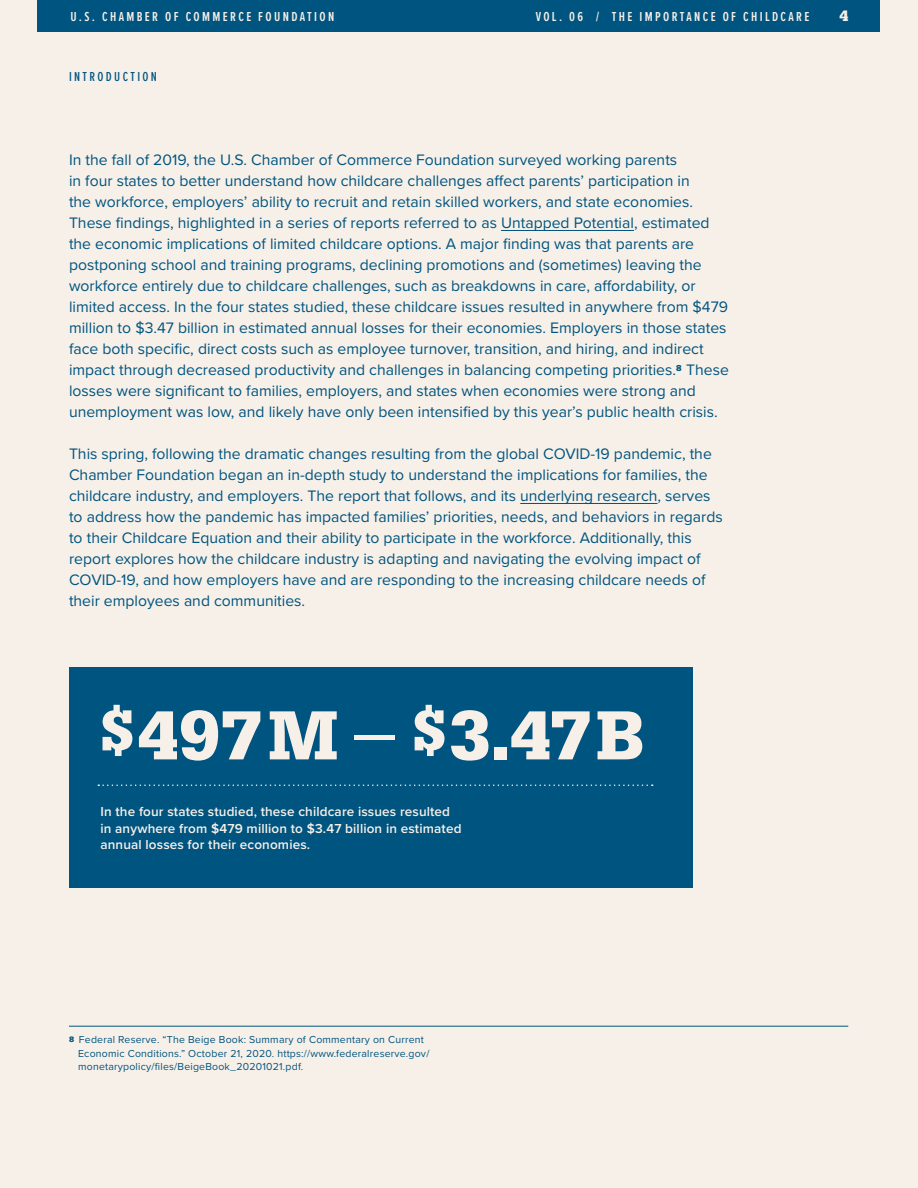
<style>
.page{position:relative;width:918px;height:1188px;background:#f7f0e8}
.page>*{position:absolute;margin:0;border:0;box-sizing:border-box;transform-origin:0 0}
.t1{font:700 72px "Serifa";letter-spacing:.02em;color:#f7f0e8}
.Body_Copy{font:15.75px/21px "Proxima Nova";color:#005480}
.t2{font:700 15.75px "Serifa";color:#f7f0e8}
.Sidebar_Body{font:600 13.5px/16.5px "Proxima Nova";letter-spacing:.01em;color:#f7f0e8}
.t3{font:600 13.5px "Proxima Nova Ex Cn";letter-spacing:.175em;color:#f7f0e8}
.t4{font:500 13.5px "Proxima Nova Ex Cn";letter-spacing:.175em;color:#005480}
.Footnote{font:10.5px/13.5px "Proxima Nova";letter-spacing:.02em;color:#005581}
.s1{font-size:60px}
.s2{font-family:"Proxima Nova Extrabld";font-size:8.25px}
</style>
<div class="page">
<div style="left:38px;top:0;width:842px;height:32px;background:#005480"></div>
<hr style="left:501px;top:230px;width:133px;height:1px;background:#005480">
<hr style="left:520px;top:503px;width:138px;height:1px;background:#005480">
<hr style="left:69px;top:1026px;width:779px;height:1px;background:#005581">
<div style="left:69px;top:668px;width:624px;height:220px;background:#005480"></div>
<svg style="left:98px;top:784px;width:555px;height:2px"></svg>
<div style="left:354px;top:735px;width:40px;height:5px;background:#f7f0e8"></div>
<p class="t3" style="left:71px;top:7px;width:265px">U.S. CHAMBER OF COMMERCE FOUNDATION</p>
<p class="t3" style="left:536px;top:7px;width:275px">VOL. 06 / THE IMPORTANCE OF CHILDCARE</p>
<p class="t2" style="left:839px;top:7px;width:10px">4</p>
<p class="t4" style="left:69px;top:67px;width:90px">INTRODUCTION</p>
<p class="Body_Copy" style="left:69px;top:149px;width:661px">In the fall of 2019, the U.S. Chamber of Commerce Foundation surveyed working parents<br>in four states to better understand how childcare challenges affect parents’ participation in<br>the workforce, employers’ ability to recruit and retain skilled workers, and state economies.<br>These findings, highlighted in a series of reports referred to as Untapped Potential, estimated the economic implications of limited childcare options. A major finding was that parents are postponing school and training programs, declining promotions and (sometimes) leaving the workforce entirely due to childcare challenges, such as breakdowns in care, affordability, or limited access. In the four states studied, these childcare issues resulted in anywhere from $479 million to $3.47 billion in estimated annual losses for their economies. Employers in those states face both specific, direct costs such as employee turnover, transition, and hiring, and indirect impact through decreased productivity and challenges in balancing competing priorities.<sup>8</sup> These losses were significant to families, employers, and states when economies were strong and unemployment was low, and likely have only been intensified by this year’s public health crisis.</p>
<p class="Body_Copy" style="left:69px;top:443px;width:655px">This spring, following the dramatic changes resulting from the global COVID-19 pandemic, the Chamber Foundation began an in-depth study to understand the implications for families, the childcare industry, and employers. The report that follows, and its underlying research, serves to address how the pandemic has impacted families’ priorities, needs, and behaviors in regards to their Childcare Equation and their ability to participate in the workforce. Additionally, this report explores how the childcare industry is adapting and navigating the evolving impact of COVID-19, and how employers have and are responding to the increasing childcare needs of their employees and communities.</p>
<p class="t1" style="left:100px;top:693px;width:546px"><span class="s1">$</span>497M <span class="s1">$</span>3.47B</p>
<p class="Sidebar_Body" style="left:100px;top:803px;width:363px">In the four states studied, these childcare issues resulted in anywhere from $479 million to $3.47 billion in estimated annual losses for their economies.</p>
<p class="Footnote" style="left:78px;top:1033px;width:353px;text-indent:-9px"><span class="s2">8</span> Federal Reserve. “The Beige Book: Summary of Commentary on Current<br>Economic Conditions.” October 21, 2020. https://www.federalreserve.gov/ monetarypolicy/files/BeigeBook_20201021.pdf.</p>
</div>
